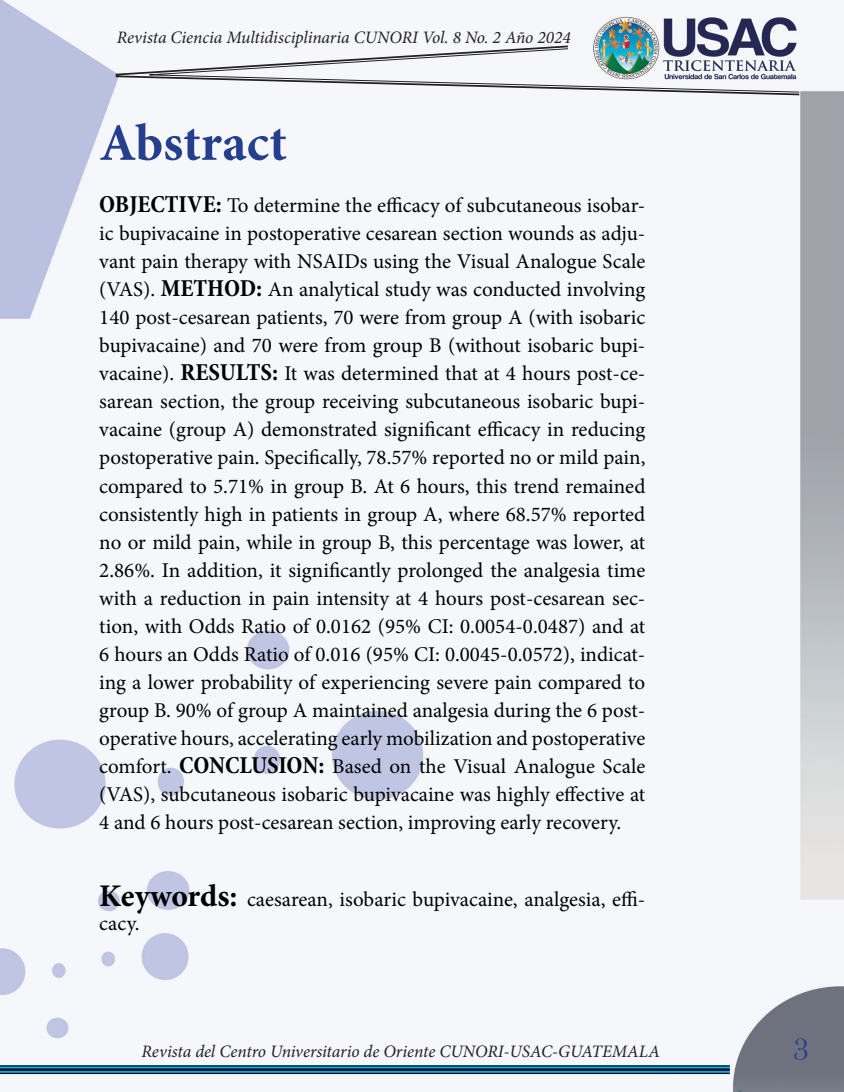
<style>
.page{position:relative;width:844px;height:1092px;background:#fff}
.page>*{position:absolute;margin:0;border:0;box-sizing:border-box;transform-origin:0 0}
.t1{font:700 52.5px "Minion Pro";color:#253f8e}
.t2{font:31.5px "Bask Old Face";color:#253f8e}
.t3{font:21px/28px "Minion Pro";color:#000;text-align:justify}
.t4{font:italic 17.5px "Minion Pro";letter-spacing:-.005em;color:#231f20}
.s1{font-weight:700;font-stretch:condensed;font-size:24.5px}
.s2{font-weight:700;font-size:31.5px}
</style>
<div class="page">
<img style="left:0;top:0;width:843px;height:1091px">
<svg style="left:115px;top:45px;width:685px;height:51px"></svg>
<svg style="left:0;top:1066px;width:729px;height:6px;background:#0572a0"></svg>
<hr style="left:0;top:1065px;width:729px;height:1px;background:#100c18">
<hr style="left:0;top:1068px;width:729px;height:2px;background:#100c18">
<hr style="left:0;top:1072px;width:729px;height:1px;background:#100c18">
<p class="t4" style="left:117px;top:25px;width:455px">Revista Ciencia Multidisciplinaria CUNORI Vol. 8 No. 2 Año 2024</p>
<p class="t1" style="left:99px;top:106px;width:189px">Abstract</p>
<p class="t3" style="left:99px;top:192px;width:547px"><span class="s1">OBJECTIVE:</span> To determine the efficacy of subcutaneous isobar&shy;ic bupivacaine in postoperative cesarean section wounds as adju&shy;vant pain therapy with NSAIDs using the Visual Analogue Scale (VAS). <span class="s1">METHOD:</span> An analytical study was conducted involving 140 post-cesarean patients, 70 were from group A (with isobaric bupivacaine) and 70 were from group B (without isobaric bupi&shy;vacaine). <span class="s1">RESULTS:</span> It was determined that at 4 hours post-ce&shy;sarean section, the group receiving subcutaneous isobaric bupi&shy;vacaine (group A) demonstrated significant efficacy in reducing postoperative pain. Specifically, 78.57% reported no or mild pain, compared to 5.71% in group B. At 6 hours, this trend remained consistently high in patients in group A, where 68.57% reported no or mild pain, while in group B, this percentage was lower, at 2.86%. In addition, it significantly prolonged the analgesia time with a reduction in pain intensity at 4 hours post-cesarean sec&shy;tion, with Odds Ratio of 0.0162 (95% CI: 0.0054-0.0487) and at 6 hours an Odds Ratio of 0.016 (95% CI: 0.0045-0.0572), indicat&shy;ing a lower probability of experiencing severe pain compared to group B. 90% of group A maintained analgesia during the 6 post&shy;operative hours, accelerating early mobilization and postoperative comfort. <span class="s1">CONCLUSION:</span> Based on the Visual Analogue Scale (VAS), subcutaneous isobaric bupivacaine was highly effective at 4 and 6 hours post-cesarean section, improving early recovery.</p>
<p class="t3" style="left:99px;top:886px;width:547px;line-height:24.5px"><span class="s2">Keywords:</span> caesarean, isobaric bupivacaine, analgesia, effi&shy;cacy.</p>
<p class="t4" style="left:141px;top:1039px;width:520px">Revista del Centro Universitario de Oriente CUNORI-USAC-GUATEMALA</p>
<h2 class="t2" style="left:792px;top:1032px;width:17px">3</h2>
</div>
